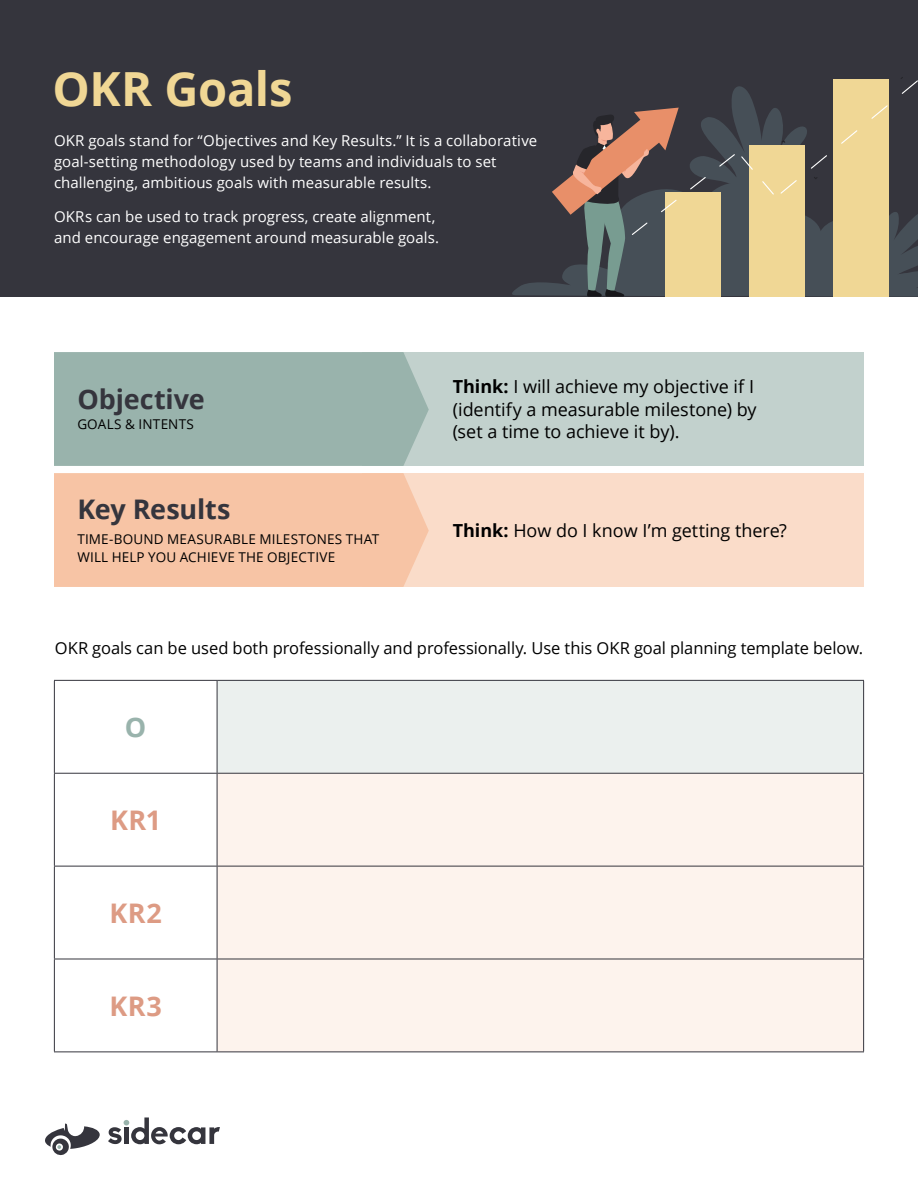
<style>
.page{position:relative;width:918px;height:1188px;background:#fff}
.page>*{position:absolute;margin:0;border:0;box-sizing:border-box;transform-origin:0 0}
.t1{font:700 47.1px "Open Sans";letter-spacing:-.005em;color:#f0d795}
.t2{font:700 27px "Open Sans";letter-spacing:-.005em;color:#35353d}
.t3{font:700 27px "Open Sans";letter-spacing:.01em;color:#dd9b84}
.t4{font:700 27px "Open Sans";color:#99b3ac}
.t5{font:18px/22.5px "Open Sans";letter-spacing:-.005em;color:#000}
.t6{font:16.5px "Open Sans";letter-spacing:-.005em;color:#000}
.t7{font:15px/21px "Open Sans";letter-spacing:.005em;color:#fff}
.t8{font:13.5px/18px "Open Sans";letter-spacing:.015em;color:#000}
.s1{font-weight:700}
</style>
<div class="page">
<div style="left:0;top:0;width:918px;height:297px;background:#35353d"></div>
<div style="left:363px;top:473px;width:501px;height:114px;background:#fadcc9"></div>
<div style="left:363px;top:352px;width:501px;height:114px;background:#c2d1cd"></div>
<div style="left:54px;top:473px;width:375px;height:114px;background:#f7c4a5"></div>
<div style="left:54px;top:352px;width:375px;height:114px;background:#99b3ac"></div>
<svg style="left:55px;top:681px;width:162px;height:371px"></svg>
<div style="left:217px;top:680px;width:647px;height:93px;background:#ebf0ee"></div>
<div style="left:218px;top:774px;width:645px;height:278px;background:#fdf3ed"></div>
<hr style="left:54px;top:680px;width:163px;height:1px;background:#35353d">
<hr style="left:54px;top:681px;width:1px;height:92px;background:#35353d">
<hr style="left:217px;top:680px;width:647px;height:1px;background:#35353d">
<hr style="left:217px;top:681px;width:1px;height:92px;background:#35353d">
<hr style="left:863px;top:681px;width:1px;height:92px;background:#35353d">
<hr style="left:54px;top:773px;width:163px;height:1px;background:#35353d">
<hr style="left:54px;top:774px;width:1px;height:92px;background:#35353d">
<hr style="left:217px;top:773px;width:647px;height:1px;background:#35353d">
<hr style="left:217px;top:774px;width:1px;height:92px;background:#35353d">
<hr style="left:863px;top:774px;width:1px;height:92px;background:#35353d">
<hr style="left:54px;top:866px;width:163px;height:1px;background:#35353d">
<hr style="left:54px;top:866px;width:1px;height:93px;background:#35353d">
<hr style="left:217px;top:866px;width:647px;height:1px;background:#35353d">
<hr style="left:217px;top:866px;width:1px;height:93px;background:#35353d">
<hr style="left:863px;top:866px;width:1px;height:93px;background:#35353d">
<hr style="left:54px;top:959px;width:163px;height:1px;background:#35353d">
<hr style="left:54px;top:959px;width:1px;height:93px;background:#35353d">
<hr style="left:217px;top:959px;width:647px;height:1px;background:#35353d">
<hr style="left:217px;top:959px;width:1px;height:93px;background:#35353d">
<hr style="left:863px;top:959px;width:1px;height:93px;background:#35353d">
<hr style="left:54px;top:1052px;width:163px;height:1px;background:#35353d">
<hr style="left:217px;top:1052px;width:647px;height:1px;background:#35353d">
<svg style="left:512px;top:77px;width:406px;height:220px"></svg>
<svg style="left:45px;top:1124px;width:55px;height:32px"></svg>
<svg style="left:108px;top:1117px;width:112px;height:27px"></svg>
<h1 class="t1" style="left:52px;top:55px;width:242px">OKR Goals</h1>
<p class="t7" style="left:54px;top:129px;width:485px">OKR goals stand for “Objectives and Key Results.” It is a collaborative goal-setting methodology used by teams and individuals to set challenging, ambitious goals with measurable results.</p>
<p class="t7" style="left:54px;top:206px;width:387px">OKRs can be used to track progress, create alignment, and encourage engagement around measurable goals.</p>
<h2 class="t2" style="left:77px;top:380px;width:129px">Objective</h2>
<p class="t8" style="left:77px;top:415px;width:118px">GOALS &amp; INTENTS</p>
<h2 class="t2" style="left:77px;top:490px;width:155px">Key Results</h2>
<p class="t8" style="left:77px;top:529px;width:303px">TIME-BOUND MEASURABLE MILESTONES THAT<br>WILL HELP YOU ACHIEVE THE OBJECTIVE</p>
<p class="t5" style="left:453px;top:375px;width:305px"><span class="s1">Think:</span> I will achieve my objective if I (identify a measurable milestone) by (set a time to achieve it by).</p>
<p class="t5" style="left:453px;top:519px;width:336px"><span class="s1">Think:</span> How do I know I’m getting there?</p>
<p class="t6" style="left:55px;top:637px;width:810px">OKR goals can be used both professionally and professionally. Use this OKR goal planning template below.</p>
<h2 class="t4" style="left:125px;top:708px;width:23px">O</h2>
<h2 class="t3" style="left:110px;top:801px;width:53px">KR1</h2>
<h2 class="t3" style="left:109px;top:894px;width:54px">KR2</h2>
<h2 class="t3" style="left:110px;top:987px;width:54px">KR3</h2>
</div>
